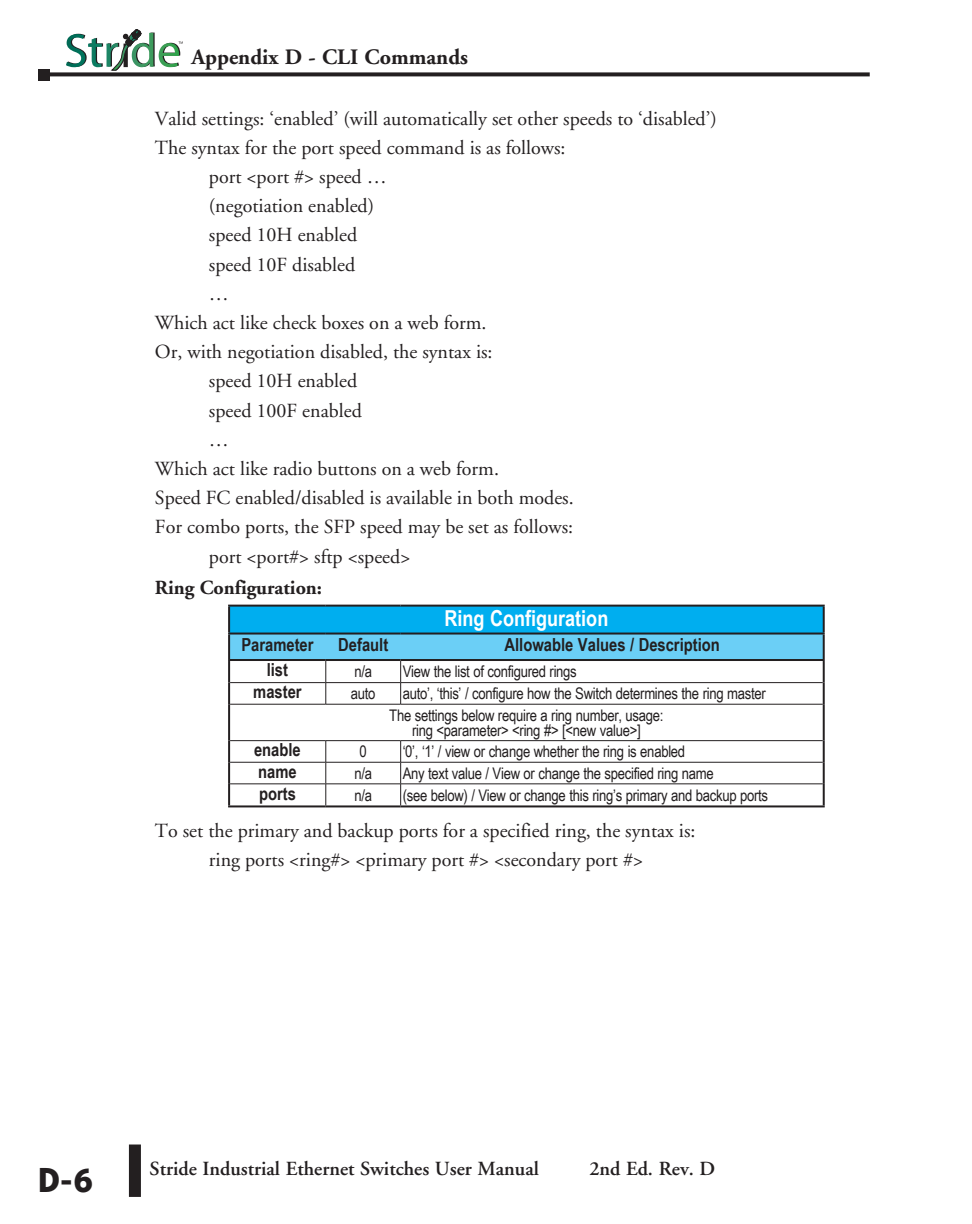
<style>
.page{position:relative;width:972px;height:1224px;background:#fff}
.page>*{position:absolute;margin:0;border:0;box-sizing:border-box;transform-origin:0 0}
.Page_Number{font:700 40px "Bailey Sans ITC";color:#231f20}
.Page_heading{font:700 22px "Adobe Garamond";color:#231f20}
.t1{font:700 22px "Arial Narrow";color:#fff}
.Body{font:20px "Adobe Garamond";color:#231f20}
.Page_footer{font:600 20px "Adobe Garamond";color:#231f20}
.Instruction{font:700 20px "Adobe Garamond";color:#231f20}
.t2{font:700 18px "Arial Narrow";color:#231f20}
.t3{font:16px/21.2px "Arial Narrow";letter-spacing:-.02em;color:#231f20}
</style>
<div class="page">
<div style="left:229px;top:606px;width:595px;height:28px;background:#00aeef"></div>
<svg style="left:230px;top:705px;width:593px;height:100px"></svg>
<hr style="left:228px;top:605px;width:98px;height:2px;background:#231f20">
<hr style="left:228px;top:607px;width:2px;height:26px;background:#231f20">
<hr style="left:326px;top:605px;width:75px;height:2px;background:#231f20">
<hr style="left:401px;top:605px;width:424px;height:2px;background:#231f20">
<hr style="left:823px;top:607px;width:2px;height:26px;background:#231f20">
<hr style="left:228px;top:633px;width:98px;height:2px;background:#231f20">
<hr style="left:228px;top:635px;width:2px;height:24px;background:#231f20">
<hr style="left:326px;top:633px;width:75px;height:2px;background:#231f20">
<hr style="left:401px;top:633px;width:424px;height:2px;background:#231f20">
<hr style="left:823px;top:635px;width:2px;height:24px;background:#231f20">
<hr style="left:228px;top:659px;width:98px;height:2px;background:#231f20">
<hr style="left:228px;top:661px;width:2px;height:22px;background:#231f20">
<hr style="left:401px;top:659px;width:424px;height:2px;background:#231f20">
<hr style="left:823px;top:661px;width:2px;height:22px;background:#231f20">
<hr style="left:228px;top:683px;width:2px;height:21px;background:#231f20">
<hr style="left:823px;top:683px;width:2px;height:21px;background:#231f20">
<hr style="left:228px;top:704px;width:2px;height:37px;background:#231f20">
<hr style="left:823px;top:704px;width:2px;height:37px;background:#231f20">
<hr style="left:228px;top:741px;width:2px;height:21px;background:#231f20">
<hr style="left:823px;top:741px;width:2px;height:21px;background:#231f20">
<hr style="left:228px;top:762px;width:2px;height:22px;background:#231f20">
<hr style="left:823px;top:762px;width:2px;height:22px;background:#231f20">
<hr style="left:228px;top:784px;width:2px;height:21px;background:#231f20">
<hr style="left:823px;top:784px;width:2px;height:21px;background:#231f20">
<hr style="left:228px;top:805px;width:98px;height:2px;background:#231f20">
<hr style="left:326px;top:805px;width:75px;height:2px;background:#231f20">
<hr style="left:401px;top:805px;width:424px;height:2px;background:#231f20">
<svg style="left:229px;top:634px;width:595px;height:70px"></svg>
<hr style="left:230px;top:704px;width:96px;height:1px;background:#231f20">
<hr style="left:326px;top:704px;width:75px;height:1px;background:#231f20">
<hr style="left:401px;top:704px;width:422px;height:1px;background:#231f20">
<hr style="left:230px;top:740px;width:96px;height:1px;background:#231f20">
<hr style="left:326px;top:740px;width:75px;height:1px;background:#231f20">
<hr style="left:401px;top:740px;width:422px;height:1px;background:#231f20">
<hr style="left:230px;top:762px;width:96px;height:1px;background:#231f20">
<hr style="left:326px;top:762px;width:75px;height:1px;background:#231f20">
<hr style="left:401px;top:762px;width:422px;height:1px;background:#231f20">
<hr style="left:230px;top:784px;width:96px;height:1px;background:#231f20">
<hr style="left:326px;top:784px;width:75px;height:1px;background:#231f20">
<svg style="left:325px;top:741px;width:1px;height:64px"></svg>
<hr style="left:401px;top:784px;width:422px;height:1px;background:#231f20">
<svg style="left:400px;top:741px;width:1px;height:64px"></svg>
<svg style="left:50px;top:72px;width:820px;height:4px;background:#393637"></svg>
<div style="left:129px;top:1145px;width:12px;height:52px;background:#231f20"></div>
<div style="left:38px;top:69px;width:12px;height:11px;background:#231f20"></div>
<svg style="left:66px;top:29px;width:117px;height:42px"></svg>
<p class="Page_heading" style="left:191px;top:45px;width:278px">Appendix D - CLI Commands</p>
<p class="Body" style="left:155px;top:108px;width:563px">Valid settings: ‘enabled’ (will automatically set other speeds to ‘disabled’)</p>
<p class="Body" style="left:155px;top:137px;width:412px">The syntax for the port speed command is as follows:</p>
<p class="Body" style="left:209px;top:166px;width:179px">port &lt;port #&gt; speed …</p>
<p class="Body" style="left:209px;top:195px;width:167px">(negotiation enabled)</p>
<p class="Body" style="left:209px;top:224px;width:150px">speed 10H enabled</p>
<p class="Body" style="left:209px;top:254px;width:148px">speed 10F disabled</p>
<p class="Body" style="left:209px;top:283px;width:21px">…</p>
<p class="Body" style="left:155px;top:312px;width:333px">Which act like check boxes on a web form.</p>
<p class="Body" style="left:155px;top:341px;width:339px">Or, with negotiation disabled, the syntax is:</p>
<p class="Body" style="left:209px;top:370px;width:150px">speed 10H enabled</p>
<p class="Body" style="left:209px;top:400px;width:154px">speed 100F enabled</p>
<p class="Body" style="left:209px;top:429px;width:21px">…</p>
<p class="Body" style="left:155px;top:458px;width:346px">Which act like radio buttons on a web form.</p>
<p class="Body" style="left:155px;top:487px;width:420px">Speed FC enabled/disabled is available in both modes.</p>
<p class="Body" style="left:155px;top:516px;width:420px">For combo ports, the SFP speed may be set as follows:</p>
<p class="Body" style="left:209px;top:546px;width:203px">port &lt;port#&gt; sftp &lt;speed&gt;</p>
<p class="Instruction" style="left:155px;top:577px;width:169px">Ring Configuration:</p>
<p class="t1" style="left:445px;top:601px;width:165px">Ring Configuration</p>
<p class="t2" style="left:241px;top:631px;width:74px">Parameter</p>
<p class="t2" style="left:338px;top:631px;width:52px">Default</p>
<p class="t2" style="left:505px;top:631px;width:217px">Allowable Values / Description</p>
<p class="t2" style="left:267px;top:656px;width:23px">list</p>
<p class="t3" style="left:354px;top:660px;width:19px">n/a</p>
<p class="t3" style="left:403px;top:660px;width:176px">View the list of configured rings</p>
<p class="t2" style="left:253px;top:678px;width:50px">master</p>
<p class="t3" style="left:351px;top:682px;width:26px">auto</p>
<p class="t3" style="left:389px;top:682px;width:378px;text-indent:13px">auto’, ‘this’ / configure how the Switch determines the ring master<br>The settings below require a ring number, usage:</p>
<p class="t3" style="left:412px;top:719px;width:230px">ring &lt;parameter&gt; &lt;ring #&gt; [&lt;new value&gt;]</p>
<p class="t2" style="left:254px;top:736px;width:48px">enable</p>
<p class="t3" style="left:360px;top:740px;width:9px">0</p>
<p class="t3" style="left:403px;top:740px;width:284px">‘0’, ‘1’ / view or change whether the ring is enabled</p>
<p class="t2" style="left:258px;top:758px;width:40px">name</p>
<p class="t3" style="left:354px;top:762px;width:19px">n/a</p>
<p class="t3" style="left:403px;top:762px;width:313px">Any text value / View or change the specified ring name</p>
<p class="t2" style="left:259px;top:780px;width:38px">ports</p>
<p class="t3" style="left:354px;top:784px;width:19px">n/a</p>
<p class="t3" style="left:403px;top:784px;width:367px">(see below) / View or change this ring’s primary and backup ports</p>
<p class="Body" style="left:155px;top:820px;width:542px">To set the primary and backup ports for a specified ring, the syntax is:</p>
<p class="Body" style="left:209px;top:849px;width:436px">ring ports &lt;ring#&gt; &lt;primary port #&gt; &lt;secondary port #&gt;</p>
<p class="Page_Number" style="left:37px;top:1158px;width:58px">D-6</p>
<p class="Page_footer" style="left:150px;top:1158px;width:391px">Stride Industrial Ethernet Switches User Manual</p>
<p class="Page_footer" style="left:589px;top:1158px;width:127px">2nd Ed. Rev. D</p>
</div>
